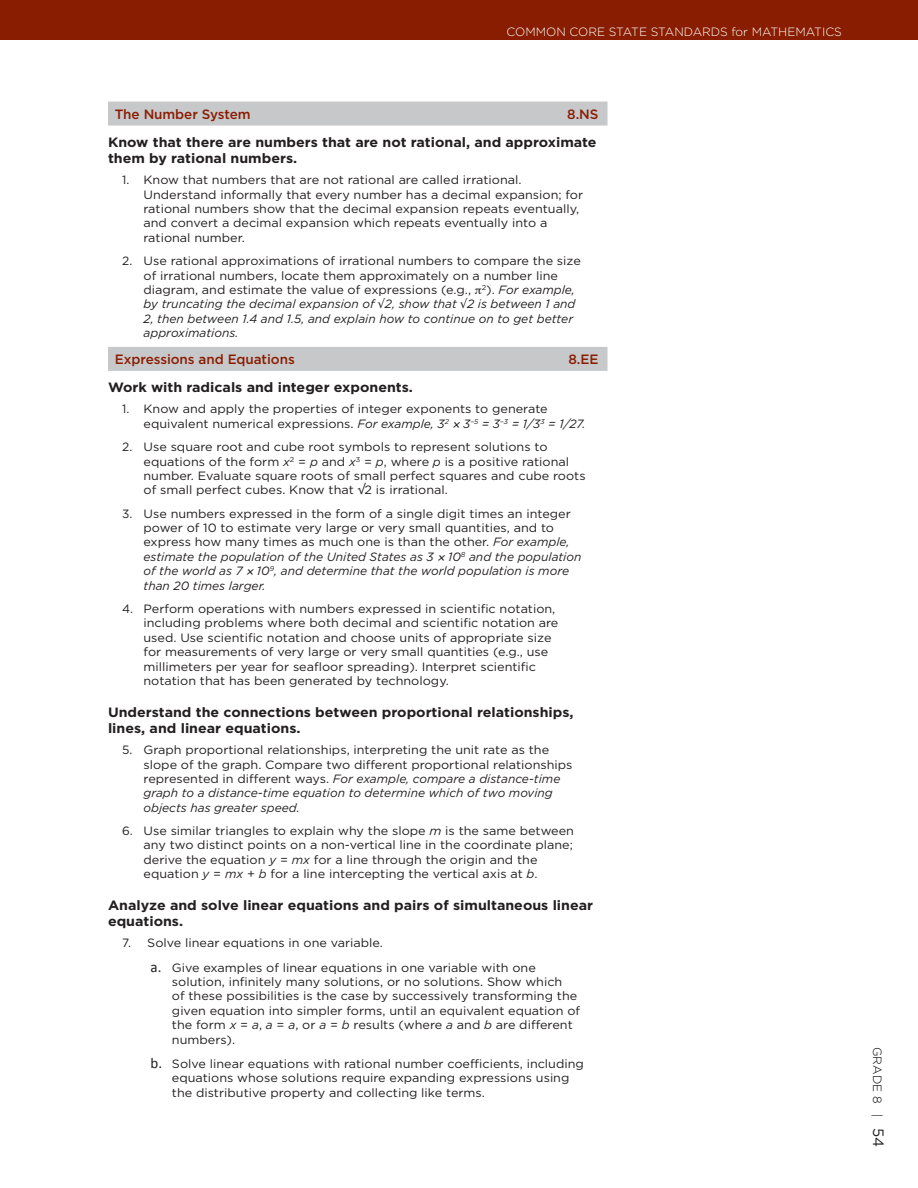
<style>
.page{position:relative;width:918px;height:1188px;background:#fff}
.page>*{position:absolute;margin:0;border:0;box-sizing:border-box;transform-origin:0 0}
.t1{font:700 13.5px/16.2px "Gotham";color:#231f20;scale:1.05 1}
.t2{font:500 13.5px "Gotham";letter-spacing:-.005em;color:#891d02}
.t3{font:12px/14.4px "Gotham";color:#231f20}
.t4{font:12px/14.4px "Gotham";color:#231f20;scale:1.05 1}
.t5{font:300 12px "Gotham";color:#fff}
.t6{font:300 12px "Gotham";color:#000}
.s1{font-style:italic}
.s2{font-family:"Helvetica";font-style:italic}
.s3{font-family:"Helvetica"}
.s4{font-family:"Calibri";font-size:15px}
.s5{font-weight:400;font-size:15px;color:#231f20}
</style>
<div class="page">
<div style="left:0;top:0;width:918px;height:40px;background:#891d02"></div>
<div style="left:108px;top:102px;width:500px;height:24px;background:#c7c8ca"></div>
<div style="left:108px;top:347px;width:500px;height:24px;background:#c7c8ca"></div>
<p class="t5" style="left:507px;top:24px;width:255px">COMMON CORE STATE STANDARDS FOR MAT</p>
<p class="t5" style="left:778px;top:24px;width:19px">HEMAT</p>
<p class="t5" style="left:822px;top:24px;width:21px">ICS</p>
<p class="t2" style="left:115px;top:105px;width:137px">The N umber System</p>
<p class="t2" style="left:567px;top:105px;width:33px">8.NS</p>
<p class="t1" style="left:108px;top:134px;width:467px">Know that there are numbers that are not rational, and approximate them by rational numbers.</p>
<p class="t3" style="left:144px;top:173px;width:441px;text-indent:-21px">1. Know that numbers that are not rational are called irrational.<br>Understand informally that every number has a decimal expansion; for rational numbers show that the decimal expansion repeats eventually, and convert a decimal expansion which repeats eventually into a rational number.</p>
<p class="t3" style="left:144px;top:254px;width:439px;text-indent:-21px">2. Use rational approximations of irrational numbers to compare the size of irrational numbers, locate them approximately on a number line diagram, and estimate the value of expressions (e.g., <sup>2</sup>). <span class="s1">For example, by truncating the decimal expansion of</span> √<span class="s1">2, show that</span> √<span class="s1">2 is between 1 and 2, then between 1.4 and 1.5, and explain how to continue on to get better approximations.</span></p>
<p class="t2" style="left:115px;top:351px;width:182px">Expressions and Equations</p>
<p class="t2" style="left:568px;top:351px;width:22px">8.EE</p>
<p class="t1" style="left:108px;top:379px;width:292px">Work with radicals and integer exponents.</p>
<p class="t3" style="left:144px;top:402px;width:444px;text-indent:-21px">1. Know and apply the properties of integer exponents to generate equivalent numerical expressions. <span class="s1">For example, 3</span><sup>2</sup> <span class="s2">×</span> <span class="s1">3</span><sup>–5</sup> <span class="s1">= 3</span><sup>–3</sup> <span class="s1">= 1/3</span><sup>3</sup> <span class="s1">= 1/27.</span></p>
<p class="t3" style="left:144px;top:439px;width:444px;text-indent:-21px">2. Use square root and cube root symbols to represent solutions to equations of the form <span class="s1">x</span><sup>2</sup> = <span class="s1">p</span> and <span class="s1">x</span><sup>3</sup> = <span class="s1">p</span>, where <span class="s1">p</span> is a positive rational number. Evaluate square roots of small perfect squares and cube roots of small perfect cubes. Know that <span class="s3">√</span>2 is irrational.</p>
<p class="t3" style="left:144px;top:506px;width:439px;text-indent:-21px">3. Use numbers expressed in the form of a single digit times an integer power of 10 to estimate very large or very small quantities, and to express how many times as much one is than the other. <span class="s1">For example, estimate the population of the United States as 3</span> <span class="s2">×</span> <span class="s1">10</span><sup>8</sup> <span class="s1">and the population of the world as 7</span> <span class="s2">×</span> <span class="s1">10</span><sup>9</sup><span class="s1">, and determine that the world population is more than 20 times larger.</span></p>
<p class="t3" style="left:144px;top:601px;width:416px;text-indent:-21px">4. Perform operations with numbers expressed in scientific notation, including problems where both decimal and scientific notation are used. Use scientific notation and choose units of appropriate size for measurements of very large or very small quantities (e.g., use millimeters per year for seafloor spreading). Interpret scientific notation that has been generated by technology.</p>
<p class="t1" style="left:108px;top:704px;width:445px">Understand the connections between proportional relationships, lines, and linear equations.</p>
<p class="t3" style="left:144px;top:743px;width:430px;text-indent:-21px">5. Graph proportional relationships, interpreting the unit rate as the slope of the graph. Compare two different proportional relationships represented in different ways. <span class="s1">For example, compare a distance-time graph to a distance-time equation to determine which of two moving objects has greater speed.</span></p>
<p class="t3" style="left:144px;top:823px;width:432px;text-indent:-21px">6. Use similar triangles to explain why the slope <span class="s1">m</span> is the same between any two distinct points on a non-vertical line in the coordinate plane; derive the equation <span class="s1">y</span> = <span class="s1">mx</span> for a line through the origin and the equation <span class="s1">y</span> = <span class="s1">mx</span> + <span class="s1">b</span> for a line intercepting the vertical axis at <span class="s1">b</span>.</p>
<p class="t1" style="left:108px;top:897px;width:464px">Analyze and solve linear equations and pairs of simultaneous linear equations.</p>
<p class="t3" style="left:151px;top:931px;width:387px;line-height:24.2px;text-indent:-28px">7. Solve linear equations in one variable.<br><span class="s4">a.</span> Give examples of linear equations in one variable with one</p>
<p class="t4" style="left:172px;top:974px;width:390px">solution, infinitely many solutions, or no solutions. Show which<br>of these possibilities is the case by successively transforming the given equation into simpler forms, until an equivalent equation of the form <span class="s1">x</span> = <span class="s1">a</span>, <span class="s1">a</span> = <span class="s1">a</span>, or <span class="s1">a</span> = <span class="s1">b</span> results (where <span class="s1">a</span> and <span class="s1">b</span> are different numbers).</p>
<p class="t4" style="left:172px;top:1056px;width:394px;text-indent:-21px"><span class="s4">b.</span> Solve linear equations with rational number coefficients, including equations whose solutions require expanding expressions using the distributive property and collecting like terms.</p>
<p class="t6" style="left:885px;top:1047px;width:102px;rotate:90deg">G RADE 8 | <span class="s5">54</span></p>
</div>
